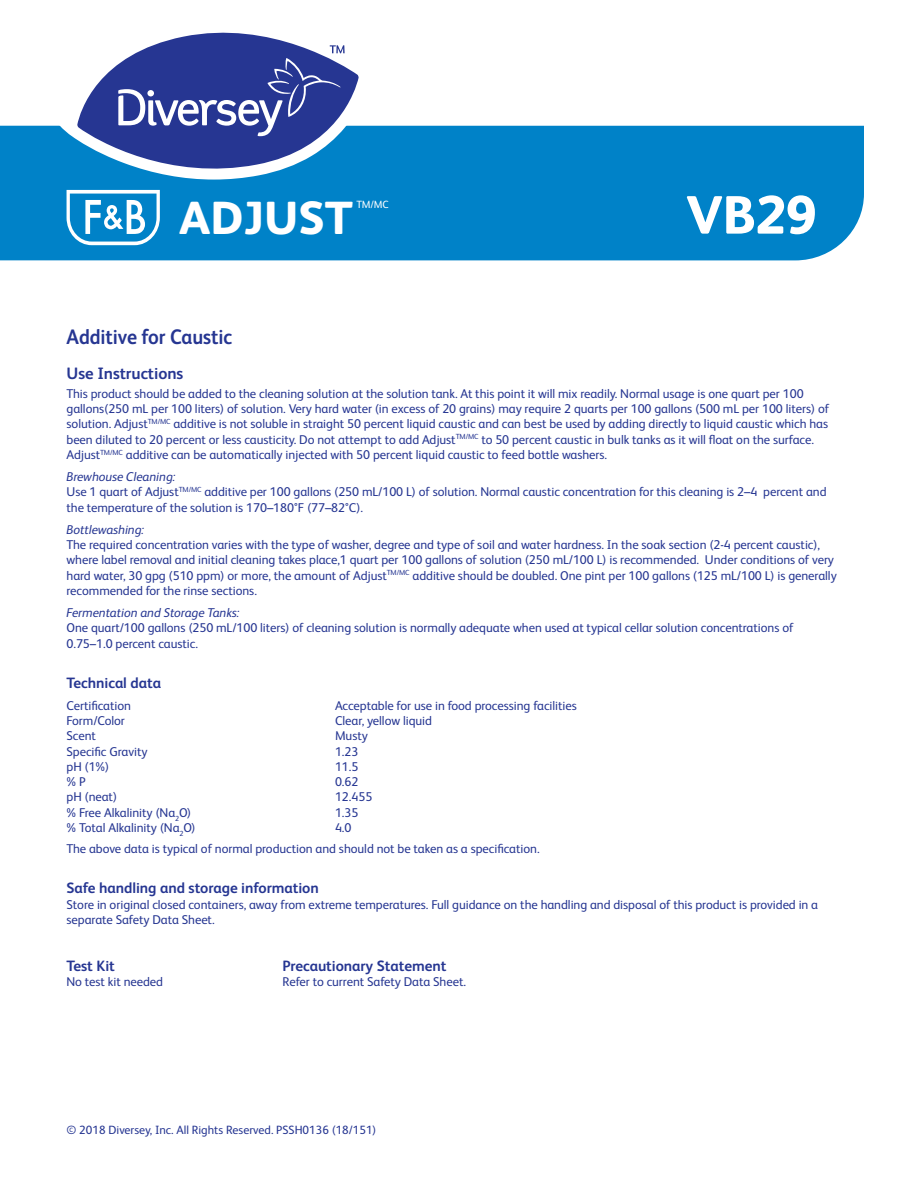
<style>
.page{position:relative;width:918px;height:1188px;background:#fff}
.page>*{position:absolute;margin:0;border:0;box-sizing:border-box;transform-origin:0 0}
.t1{font:800 54px "FS Albert Pro";color:#fff}
.Fancy_Name_page_1{font:800 46.5px "FS Albert Pro";color:#fff}
.t2{font:700 21px "FS Albert Pro";letter-spacing:-.005em;color:#263692;scale:.93 1}
.t3{font:700 16.5px "FS Albert Pro";letter-spacing:-.005em;color:#263692}
.t4{font:700 15px "FS Albert Pro";letter-spacing:-.005em;color:#263692}
.t5{font:12.75px/15.3px "FS Albert Pro";letter-spacing:-.005em;color:#263692}
.t6{font:12px "FS Albert Pro";color:#263692}
.Fancy_Name_page_1-2{font:10.5px "FS Albert Pro";color:#fff}
.s1{font-style:italic}
</style>
<div class="page">
<div style="left:0;top:126px;width:864px;height:134px;background:#0082c8"></div>
<svg style="left:57px;top:125px;width:317px;height:55px;background:#148ccc"></svg>
<svg style="left:77px;top:32px;width:282px;height:149px"></svg>
<svg style="left:118px;top:45px;width:227px;height:91px;background:#4b58a4"></svg>
<svg style="left:67px;top:190px;width:93px;height:55px"></svg>
<p class="Fancy_Name_page_1" style="left:179px;top:181px;width:175px">ADJUST</p>
<p class="Fancy_Name_page_1-2" style="left:356px;top:197px;width:34px">TM/MC</p>
<p class="t1" style="left:686px;top:173px;width:132px">VB29</p>
<p class="t2" style="left:67px;top:322px;width:180px">Additive for Caustic</p>
<p class="t3" style="left:67px;top:362px;width:118px">Use Instructions</p>
<p class="t5" style="left:67px;top:385px;width:764px">This product should be added to the cleaning solution at the solution tank. At this point it will mix readily. Normal usage is one quart per 100 gallons(250 mL per 100 liters) of solution. Very hard water (in excess of 20 grains) may require 2 quarts per 100 gallons (500 mL per 100 liters) of solution. Adjust<sup>TM/MC</sup> additive is not soluble in straight 50 percent liquid caustic and can best be used by adding directly to liquid caustic which has been diluted to 20 percent or less causticity. Do not attempt to add Adjust<sup>TM/MC</sup> to 50 percent caustic in bulk tanks as it will float on the surface.<br>Adjust<sup>TM/MC</sup> additive can be automatically injected with 50 percent liquid caustic to feed bottle washers.</p>
<p class="t5" style="left:67px;top:468px;width:762px"><span class="s1">Brewhouse Cleaning:<br></span>Use 1 quart of Adjust<sup>TM/MC</sup> additive per 100 gallons (250 mL/100 L) of solution. Normal caustic concentration for this cleaning is 2–4 percent and the temperature of the solution is 170–180°F (77–82°C).</p>
<p class="t5" style="left:67px;top:521px;width:772px"><span class="s1">Bottlewashing:<br></span>The required concentration varies with the type of washer, degree and type of soil and water hardness. In the soak section (2-4 percent caustic), where label removal and initial cleaning takes place,1 quart per 100 gallons of solution (250 mL/100 L) is recommended. Under conditions of very hard water, 30 gpg (510 ppm) or more, the amount of Adjust<sup>TM/MC</sup> additive should be doubled. One pint per 100 gallons (125 mL/100 L) is generally recommended for the rinse sections.</p>
<p class="t5" style="left:67px;top:604px;width:728px"><span class="s1">Fermentation and Storage Tanks:<br></span>One quart/100 gallons (250 mL/100 liters) of cleaning solution is normally adequate when used at typical cellar solution concentrations of<br>0.75–1.0 percent caustic.</p>
<p class="t4" style="left:67px;top:672px;width:96px">Technical data</p>
<p class="t5" style="left:67px;top:697px;width:66px">Certification</p>
<p class="t5" style="left:335px;top:697px;width:243px">Acceptable for use in food processing facilities</p>
<p class="t5" style="left:67px;top:712px;width:60px">Form/Color</p>
<p class="t5" style="left:335px;top:712px;width:99px">Clear, yellow liquid</p>
<p class="t5" style="left:67px;top:727px;width:31px">Scent</p>
<p class="t5" style="left:335px;top:727px;width:34px">Musty</p>
<p class="t5" style="left:67px;top:743px;width:82px">Specific Gravity</p>
<p class="t5" style="left:335px;top:743px;width:25px">1.23</p>
<p class="t5" style="left:67px;top:758px;width:44px">pH (1%)</p>
<p class="t5" style="left:335px;top:758px;width:25px">11.5</p>
<p class="t5" style="left:67px;top:773px;width:21px">% P</p>
<p class="t5" style="left:335px;top:773px;width:25px">0.62</p>
<p class="t5" style="left:67px;top:788px;width:52px">pH (neat)</p>
<p class="t5" style="left:335px;top:788px;width:39px">12.455</p>
<p class="t5" style="left:67px;top:804px;width:126px">% Free Alkalinity (Na<sub>2</sub>O)</p>
<p class="t5" style="left:335px;top:804px;width:25px">1.35</p>
<p class="t5" style="left:67px;top:819px;width:131px">% Total Alkalinity (Na<sub>2</sub>O)</p>
<p class="t5" style="left:335px;top:819px;width:18px">4.0</p>
<p class="t5" style="left:67px;top:840px;width:475px">The above data is typical of normal production and should not be taken as a specification.</p>
<p class="t4" style="left:67px;top:878px;width:254px">Safe handling and storage information</p>
<p class="t5" style="left:67px;top:896px;width:753px">Store in original closed containers, away from extreme temperatures. Full guidance on the handling and disposal of this product is provided in a separate Safety Data Sheet.</p>
<p class="t4" style="left:67px;top:955px;width:50px">Test Kit</p>
<p class="t4" style="left:283px;top:955px;width:165px">Precautionary Statement</p>
<p class="t5" style="left:67px;top:973px;width:98px">No test kit needed</p>
<p class="t5" style="left:283px;top:973px;width:185px">Refer to current Safety Data Sheet.</p>
<p class="t6" style="left:67px;top:1121px;width:311px">© 2018 Diversey, Inc. All Rights Reserved. PSSH0136 (18/151)</p>
</div>
